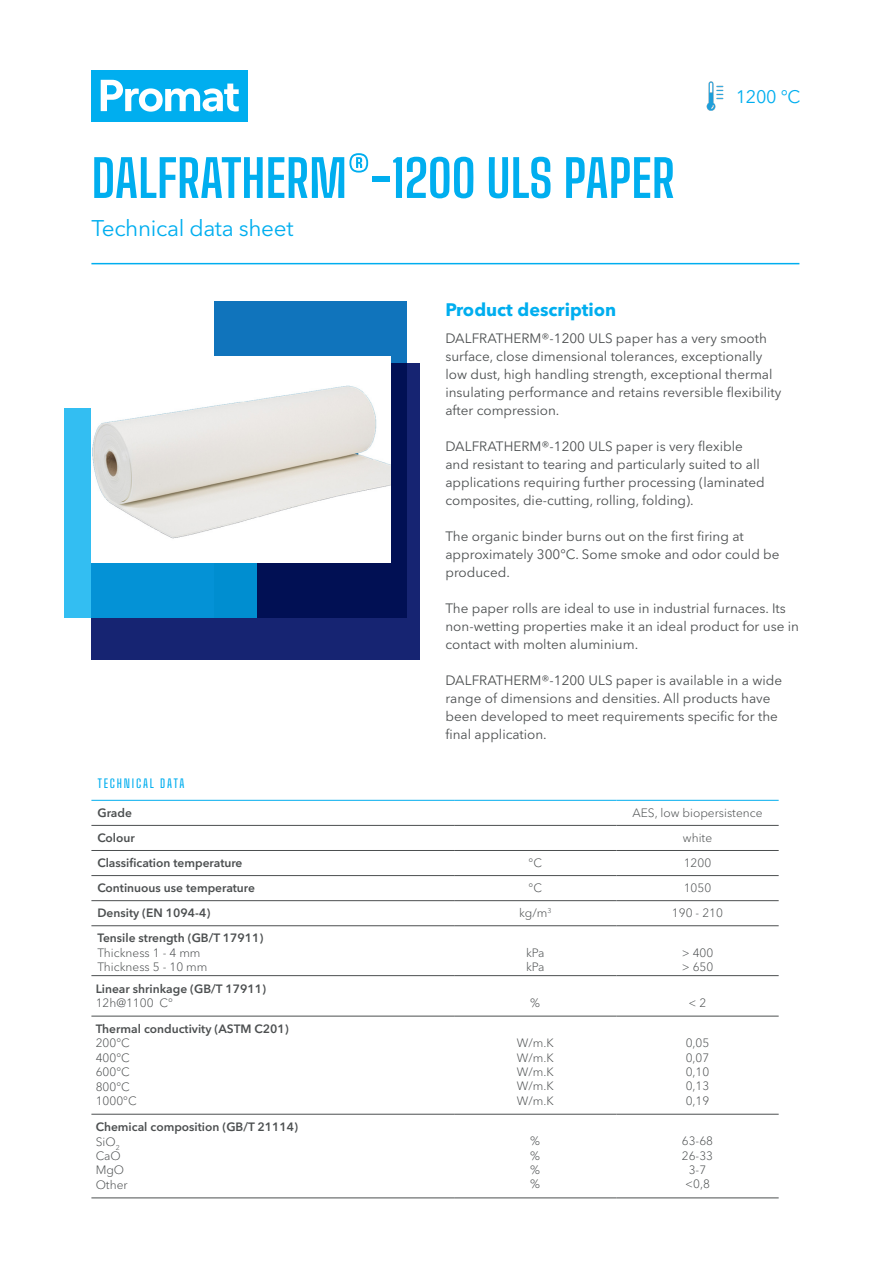
<style>
.page{position:relative;width:893px;height:1263px;background:#fff}
.page>*{position:absolute;margin:0;border:0;box-sizing:border-box;transform-origin:0 0}
.t1{font:700 51px "Big Shoulders Text";color:#00aeef}
.Intro_text-20_8_Demi{font:22.5px "Avenir Next W1 G";letter-spacing:-.015em;color:#00aeef}
.Blue_text_header{font:700 18px "Avenir Next W1 G";color:#00aeef}
.Intro_text-20_8_Demi-2{font:18px "Avenir Next W1 G";color:#00aeef}
.Body_text{font:13.5px/18px "Avenir Next W1 G";color:#4c4f50}
.t2{font:300 12px "Avenir Next W1 G";color:#4c4f50}
.t3{font:600 12px "Avenir Next W1 G";color:#4c4f50}
.t4{font:500 12px "Big Shoulders Text";letter-spacing:.14em;color:#00aeef}
</style>
<div class="page">
<div style="left:214px;top:302px;width:193px;height:316px;background:#1074bc"></div>
<svg style="left:91px;top:364px;width:329px;height:296px;background:#0f1d67"></svg>
<svg style="left:64px;top:408px;width:192px;height:210px;background:#15a2df"></svg>
<hr style="left:91px;top:825px;width:363px;height:1px;background:#4c4f50">
<hr style="left:454px;top:825px;width:162px;height:1px;background:#4c4f50">
<hr style="left:616px;top:825px;width:163px;height:1px;background:#4c4f50">
<hr style="left:91px;top:850px;width:363px;height:1px;background:#4c4f50">
<hr style="left:454px;top:850px;width:162px;height:1px;background:#4c4f50">
<hr style="left:616px;top:850px;width:163px;height:1px;background:#4c4f50">
<hr style="left:91px;top:875px;width:363px;height:1px;background:#4c4f50">
<hr style="left:454px;top:875px;width:162px;height:1px;background:#4c4f50">
<hr style="left:616px;top:875px;width:163px;height:1px;background:#4c4f50">
<hr style="left:91px;top:900px;width:363px;height:1px;background:#4c4f50">
<hr style="left:454px;top:900px;width:162px;height:1px;background:#4c4f50">
<hr style="left:616px;top:900px;width:163px;height:1px;background:#4c4f50">
<hr style="left:91px;top:925px;width:363px;height:1px;background:#4c4f50">
<hr style="left:454px;top:925px;width:162px;height:1px;background:#4c4f50">
<hr style="left:616px;top:925px;width:163px;height:1px;background:#4c4f50">
<hr style="left:91px;top:975px;width:363px;height:1px;background:#4c4f50">
<hr style="left:454px;top:975px;width:162px;height:1px;background:#4c4f50">
<hr style="left:616px;top:975px;width:163px;height:1px;background:#4c4f50">
<hr style="left:91px;top:1016px;width:363px;height:1px;background:#4c4f50">
<hr style="left:454px;top:1016px;width:162px;height:1px;background:#4c4f50">
<hr style="left:616px;top:1016px;width:163px;height:1px;background:#4c4f50">
<hr style="left:91px;top:1114px;width:363px;height:1px;background:#4c4f50">
<hr style="left:454px;top:1114px;width:162px;height:1px;background:#4c4f50">
<hr style="left:616px;top:1114px;width:163px;height:1px;background:#4c4f50">
<hr style="left:91px;top:1197px;width:363px;height:1px;background:#4c4f50">
<hr style="left:454px;top:1197px;width:162px;height:1px;background:#4c4f50">
<hr style="left:616px;top:1197px;width:163px;height:1px;background:#4c4f50">
<hr style="left:91px;top:800px;width:363px;height:1px;background:#00aeef">
<hr style="left:454px;top:800px;width:162px;height:1px;background:#00aeef">
<hr style="left:616px;top:800px;width:163px;height:1px;background:#00aeef">
<div style="left:91px;top:70px;width:157px;height:51px;background:#00aeef"></div>
<svg style="left:101px;top:80px;width:138px;height:32px"></svg>
<hr style="left:91px;top:263px;width:708px;height:1px;background:#00aeef">
<img style="left:91px;top:357px;width:299px;height:206px">
<img style="left:706px;top:81px;width:18px;height:29px">
<p class="t1" style="left:91px;top:137px;width:585px">DALFRATHERM®-1200 ULS PAPER</p>
<p class="Intro_text-20_8_Demi" style="left:91px;top:215px;width:204px">Technical data sheet</p>
<p class="Intro_text-20_8_Demi-2" style="left:736px;top:86px;width:66px">1200 °C</p>
<p class="Blue_text_header" style="left:445px;top:298px;width:172px">Product description</p>
<p class="Body_text" style="left:445px;top:329px;width:337px">DALFRATHERM®-1200 ULS paper has a very smooth surface, close dimensional tolerances, exceptionally low dust, high handling strength, exceptional thermal insulating performance and retains reversible flexibility after compression.</p>
<p class="Body_text" style="left:445px;top:437px;width:321px">DALFRATHERM®-1200 ULS paper is very flexible and resistant to tearing and particularly suited to all applications requiring further processing (laminated composites, die-cutting, rolling, folding).</p>
<p class="Body_text" style="left:445px;top:527px;width:336px">The organic binder burns out on the first firing at approximately 300°C. Some smoke and odor could be produced.</p>
<p class="Body_text" style="left:445px;top:599px;width:355px">The paper rolls are ideal to use in industrial furnaces. Its non-wetting properties make it an ideal product for use in contact with molten aluminium.</p>
<p class="Body_text" style="left:445px;top:671px;width:338px">DALFRATHERM®-1200 ULS paper is available in a wide range of dimensions and densities. All products have been developed to meet requirements specific for the final application.</p>
<p class="t4" style="left:97px;top:776px;width:88px">TECHNICAL DATA</p>
<p class="t3" style="left:97px;top:805px;width:36px">Grade</p>
<p class="t2" style="left:633px;top:805px;width:131px">AES, low biopersistence</p>
<p class="t3" style="left:97px;top:830px;width:39px">Colour</p>
<p class="t2" style="left:683px;top:831px;width:31px">white</p>
<p class="t3" style="left:97px;top:855px;width:147px">Classification temperature</p>
<p class="t2" style="left:529px;top:856px;width:15px">°C</p>
<p class="t2" style="left:684px;top:856px;width:29px">1200</p>
<p class="t3" style="left:97px;top:881px;width:159px">Continuous use temperature</p>
<p class="t2" style="left:529px;top:881px;width:15px">°C</p>
<p class="t2" style="left:684px;top:881px;width:29px">1050</p>
<p class="t3" style="left:97px;top:906px;width:114px">Density (EN 1094-4)</p>
<p class="t2" style="left:519px;top:906px;width:34px">kg/m<sup>3</sup></p>
<p class="t2" style="left:672px;top:906px;width:53px">190 - 210</p>
<p class="t3" style="left:97px;top:931px;width:168px">Tensile strength (GB/T 17911)</p>
<p class="t2" style="left:97px;top:945px;width:105px">Thickness 1 - 4 mm</p>
<p class="t2" style="left:97px;top:960px;width:112px">Thickness 5 - 10 mm</p>
<p class="t2" style="left:526px;top:945px;width:20px">kPa</p>
<p class="t2" style="left:526px;top:960px;width:20px">kPa</p>
<p class="t2" style="left:682px;top:945px;width:33px">&gt; 400</p>
<p class="t2" style="left:682px;top:960px;width:33px">&gt; 650</p>
<p class="t3" style="left:96px;top:981px;width:172px">Linear shrinkage (GB/T 17911)</p>
<p class="t2" style="left:96px;top:996px;width:79px">12h@1100 C°</p>
<p class="t2" style="left:530px;top:995px;width:11px">%</p>
<p class="t2" style="left:689px;top:995px;width:19px">&lt; 2</p>
<p class="t3" style="left:96px;top:1021px;width:195px">Thermal conductivity (ASTM C201)</p>
<p class="t2" style="left:96px;top:1036px;width:36px">200°C</p>
<p class="t2" style="left:96px;top:1050px;width:36px">400°C</p>
<p class="t2" style="left:96px;top:1065px;width:36px">600°C</p>
<p class="t2" style="left:96px;top:1079px;width:36px">800°C</p>
<p class="t2" style="left:96px;top:1094px;width:43px">1000°C</p>
<p class="t2" style="left:517px;top:1036px;width:39px">W/m.K</p>
<p class="t2" style="left:517px;top:1050px;width:39px">W/m.K</p>
<p class="t2" style="left:517px;top:1064px;width:39px">W/m.K</p>
<p class="t2" style="left:517px;top:1079px;width:39px">W/m.K</p>
<p class="t2" style="left:517px;top:1093px;width:39px">W/m.K</p>
<p class="t2" style="left:686px;top:1036px;width:25px">0,05</p>
<p class="t2" style="left:686px;top:1050px;width:25px">0,07</p>
<p class="t2" style="left:686px;top:1064px;width:25px">0,10</p>
<p class="t2" style="left:686px;top:1079px;width:25px">0,13</p>
<p class="t2" style="left:686px;top:1093px;width:25px">0,19</p>
<p class="t3" style="left:96px;top:1120px;width:204px">Chemical composition (GB/T 21114)</p>
<p class="t2" style="left:96px;top:1134px;width:26px">SiO<sub>2</sub></p>
<p class="t2" style="left:96px;top:1148px;width:27px">CaO</p>
<p class="t2" style="left:96px;top:1163px;width:30px">MgO</p>
<p class="t2" style="left:96px;top:1177px;width:33px">Other</p>
<p class="t2" style="left:530px;top:1134px;width:11px">%</p>
<p class="t2" style="left:530px;top:1148px;width:11px">%</p>
<p class="t2" style="left:530px;top:1163px;width:11px">%</p>
<p class="t2" style="left:530px;top:1177px;width:11px">%</p>
<p class="t2" style="left:682px;top:1134px;width:33px">63-68</p>
<p class="t2" style="left:682px;top:1148px;width:33px">26-33</p>
<p class="t2" style="left:689px;top:1163px;width:19px">3-7</p>
<p class="t2" style="left:685px;top:1177px;width:26px">&lt;0,8</p>
</div>
